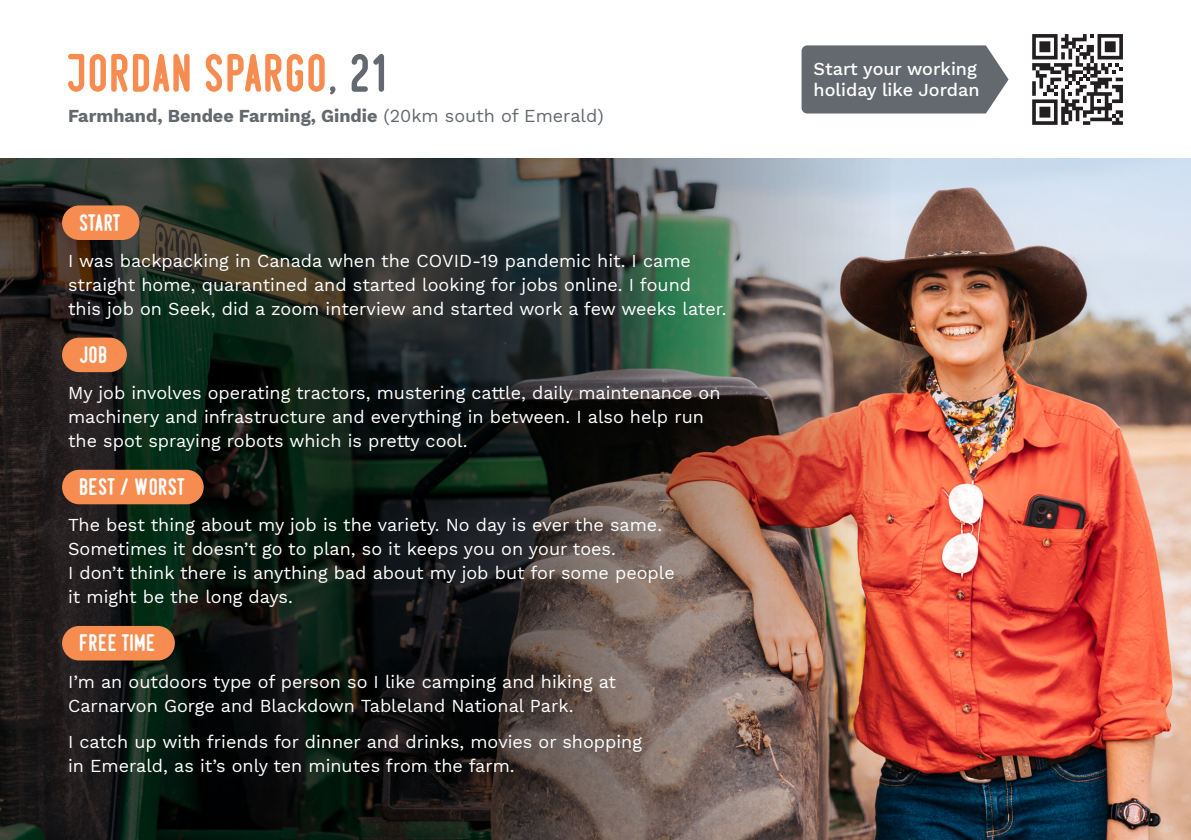
<style>
.page{position:relative;width:1191px;height:840px;background:#fff}
.page>*{position:absolute;margin:0;border:0;box-sizing:border-box;transform-origin:0 0}
.t1{font:54px "Konig";color:#f68c50}
.t2{font:24px "Konig";color:#fff}
.t3{font:18px/24px "Work Sans";color:#fff}
.t4{font:700 18px "Work Sans";color:#64686f}
.t5{font:500 18px/21px "Work Sans";color:#fff}
.s1{color:#64686f}
.s2{font-weight:400}
</style>
<div class="page">
<img style="left:890px;top:159px;width:301px;height:680px">
<img style="left:0;top:159px;width:890px;height:680px">
<svg style="left:1032px;top:34px;width:91px;height:91px"></svg>
<div style="left:62px;top:205px;width:77px;height:35px;background:#f68c50;border-radius:17px"></div>
<div style="left:62px;top:337px;width:65px;height:35px;background:#f68c50;border-radius:17px"></div>
<div style="left:62px;top:469px;width:142px;height:35px;background:#f68c50;border-radius:17px"></div>
<div style="left:62px;top:625px;width:113px;height:35px;background:#f68c50;border-radius:17px"></div>
<svg style="left:801px;top:45px;width:207px;height:68px;background:#6d7177"></svg>
<p class="t1" style="left:68px;top:43px;width:323px">JORDAN SPARGO<span class="s1">, 21</span></p>
<p class="t4" style="left:68px;top:102px;width:537px">Farmhand, Bendee Farming, Gindie <span class="s2">(20km south of Emerald)</span></p>
<p class="t2" style="left:80px;top:209px;width:43px">START</p>
<p class="t3" style="left:68px;top:248px;width:660px">I was backpacking in Canada when the COVID-19 pandemic hit. I came straight home, quarantined and started looking for jobs online. I found this job on Seek, did a zoom interview and started work a few weeks later.</p>
<p class="t2" style="left:80px;top:341px;width:30px">JOB</p>
<p class="t3" style="left:68px;top:380px;width:654px">My job involves operating tractors, mustering cattle, daily maintenance on machinery and infrastructure and everything in between. I also help run the spot spraying robots which is pretty cool.</p>
<p class="t2" style="left:80px;top:473px;width:107px">BEST / WORST</p>
<p class="t3" style="left:68px;top:512px;width:608px">The best thing about my job is the variety. No day is ever the same.<br>Sometimes it doesn’t go to plan, so it keeps you on your toes.<br>I don’t think there is anything bad about my job but for some people it might be the long days.</p>
<p class="t2" style="left:80px;top:629px;width:78px">FREE TIME</p>
<p class="t3" style="left:68px;top:668px;width:549px">I’m an outdoors type of person so I like camping and hiking at<br>Carnarvon Gorge and Blackdown Tableland National Park.</p>
<p class="t3" style="left:68px;top:728px;width:575px">I catch up with friends for dinner and drinks, movies or shopping in Emerald, as it’s only ten minutes from the farm.</p>
<p class="t5" style="left:813px;top:57px;width:168px">Start your working holiday like Jordan</p>
</div>
